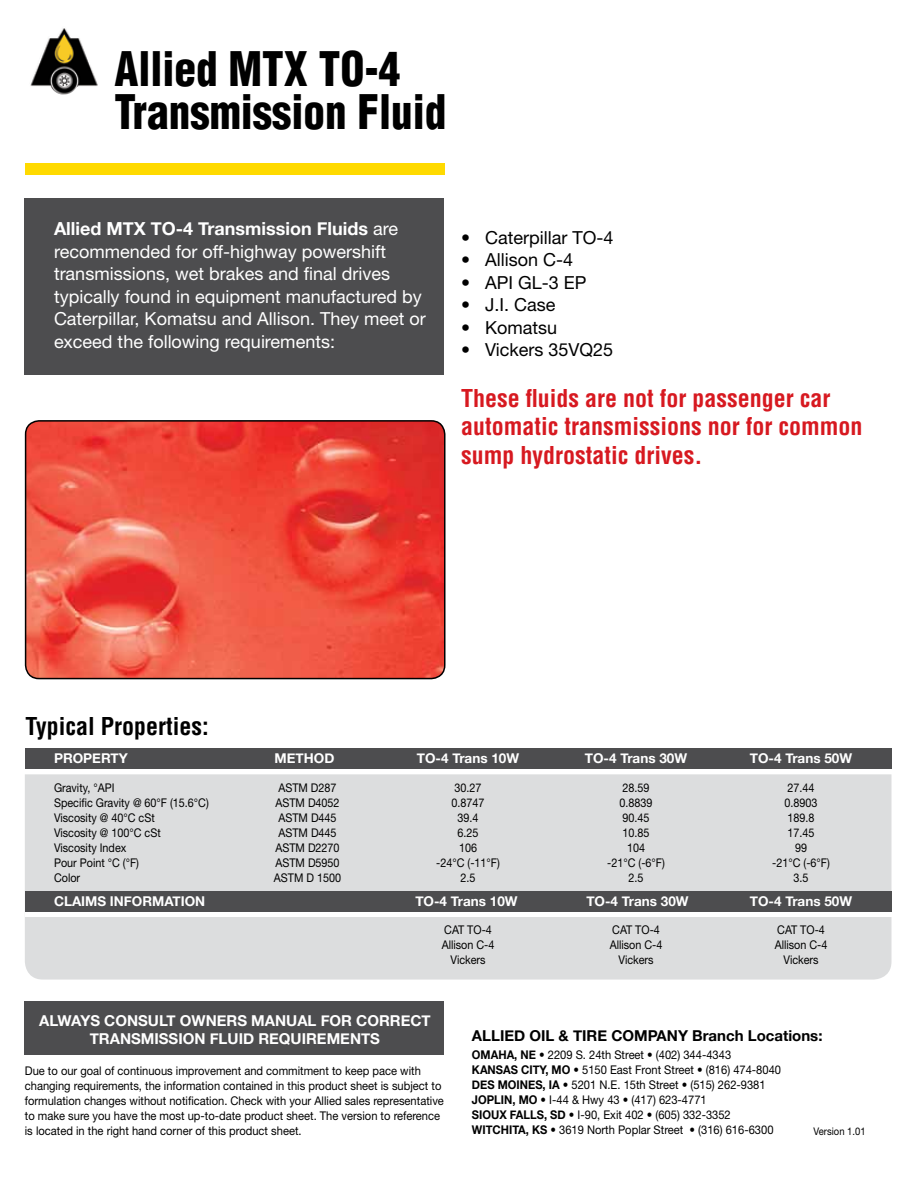
<style>
.page{position:relative;width:918px;height:1188px;background:#fff}
.page>*{position:absolute;margin:0;border:0;box-sizing:border-box;transform-origin:0 0}
.t1{font:900 condensed 46.5px/43.5px "Helvetica";color:#000;scale:.93 1}
.t2{font:700 condensed 24px/28.5px "Helvetica";color:#d71920}
.t3{font:700 condensed 24px "Helvetica";color:#000}
.t4{font:18px/22.5px "Helvetica Neue";color:#fff}
.t5{font:18px "Helvetica Neue";color:#000}
.t6{font:700 15px/18px "Helvetica Neue";color:#fff;text-align:center}
.t7{font:700 15px "Helvetica Neue";color:#000}
.t8{font:700 13.5px "Helvetica Neue";color:#fff}
.t9{font:12px/15px "Helvetica Neue";color:#000;scale:.93 1}
.t10{font:12px "Helvetica Neue";color:#000;scale:.9 1}
.t11{font:10.5px "Helvetica Neue";color:#000;scale:.9 1}
.s1{font-weight:700}
</style>
<div class="page">
<div style="left:25px;top:774px;width:867px;height:206px;background:#dcddde"></div>
<div style="left:25px;top:896px;width:868px;height:21px;background:#fff"></div>
<div style="left:25px;top:748px;width:867px;height:20px;background:#4d4d4f"></div>
<div style="left:25px;top:891px;width:867px;height:21px;background:#4d4d4f"></div>
<img style="left:48px;top:28px;width:15px;height:12px">
<div style="left:25px;top:163px;width:419px;height:11px;background:#ffda00"></div>
<div style="left:25px;top:199px;width:419px;height:176px;background:#4d4d4f"></div>
<div style="left:25px;top:1001px;width:419px;height:54px;background:#4d4d4f"></div>
<img style="left:26px;top:422px;width:418px;height:257px">
<div style="left:25px;top:420px;width:421px;height:259px;border:2px solid #000;border-radius:14px"></div>
<h1 class="t1" style="left:114px;top:47px;width:358px">Allied MTX TO-4<br>Transmission Fluid</h1>
<p class="t4" style="left:54px;top:218px;width:373px"><span class="s1">Allied MTX TO-4 Transmission Fluids</span> are recommended for off-highway powershift transmissions, wet brakes and final drives typically found in equipment manufactured by Caterpillar, Komatsu and Allison. They meet or exceed the following requirements:</p>
<h3 class="t5" style="left:461px;top:227px;width:154px">• Caterpillar TO-4</h3>
<h3 class="t5" style="left:461px;top:249px;width:113px">• Allison C-4</h3>
<h3 class="t5" style="left:461px;top:272px;width:127px">• API GL-3 EP</h3>
<h3 class="t5" style="left:461px;top:294px;width:96px">• J.I. Case</h3>
<h3 class="t5" style="left:461px;top:317px;width:98px">• Komatsu</h3>
<h3 class="t5" style="left:461px;top:339px;width:154px">• Vickers 35VQ25</h3>
<h2 class="t3" style="left:25px;top:711px;width:185px">Typical Properties:</h2>
<h2 class="t2" style="left:461px;top:384px;width:403px">These fluids are not for passenger car automatic transmissions nor for common sump hydrostatic drives.</h2>
<p class="t8" style="left:54px;top:746px;width:75px">PROPERTY</p>
<p class="t8" style="left:275px;top:746px;width:61px">METHOD</p>
<p class="t8" style="left:417px;top:746px;width:104px">TO-4 Trans 10W</p>
<p class="t8" style="left:585px;top:746px;width:104px">TO-4 Trans 30W</p>
<p class="t8" style="left:750px;top:746px;width:104px">TO-4 Trans 50W</p>
<p class="t10" style="left:54px;top:781px;width:69px">Gravity, °API</p>
<p class="t10" style="left:278px;top:781px;width:66px">ASTM D287</p>
<p class="t10" style="left:454px;top:781px;width:32px">30.27</p>
<p class="t10" style="left:623px;top:781px;width:32px">28.59</p>
<p class="t10" style="left:788px;top:781px;width:32px">27.44</p>
<p class="t10" style="left:54px;top:796px;width:174px">Specific Gravity @ 60°F (15.6°C)</p>
<p class="t10" style="left:275px;top:796px;width:73px">ASTM D4052</p>
<p class="t10" style="left:452px;top:796px;width:38px">0.8747</p>
<p class="t10" style="left:620px;top:796px;width:38px">0.8839</p>
<p class="t10" style="left:785px;top:796px;width:38px">0.8903</p>
<p class="t10" style="left:54px;top:811px;width:113px">Viscosity @ 40°C cSt</p>
<p class="t10" style="left:278px;top:811px;width:66px">ASTM D445</p>
<p class="t10" style="left:458px;top:811px;width:25px">39.4</p>
<p class="t10" style="left:623px;top:811px;width:32px">90.45</p>
<p class="t10" style="left:788px;top:811px;width:32px">189.8</p>
<p class="t10" style="left:54px;top:826px;width:120px">Viscosity @ 100°C cSt</p>
<p class="t10" style="left:278px;top:826px;width:66px">ASTM D445</p>
<p class="t10" style="left:458px;top:826px;width:25px">6.25</p>
<p class="t10" style="left:623px;top:826px;width:32px">10.85</p>
<p class="t10" style="left:788px;top:826px;width:32px">17.45</p>
<p class="t10" style="left:54px;top:841px;width:82px">Viscosity Index</p>
<p class="t10" style="left:275px;top:841px;width:73px">ASTM D2270</p>
<p class="t10" style="left:459px;top:841px;width:22px">106</p>
<p class="t10" style="left:627px;top:841px;width:22px">104</p>
<p class="t10" style="left:795px;top:841px;width:15px">99</p>
<p class="t10" style="left:54px;top:856px;width:96px">Pour Point °C (°F)</p>
<p class="t10" style="left:275px;top:856px;width:73px">ASTM D5950</p>
<p class="t10" style="left:436px;top:856px;width:72px">-24°C (-11°F)</p>
<p class="t10" style="left:607px;top:856px;width:66px">-21°C (-6°F)</p>
<p class="t10" style="left:772px;top:856px;width:66px">-21°C (-6°F)</p>
<p class="t10" style="left:54px;top:871px;width:31px">Color</p>
<p class="t10" style="left:274px;top:871px;width:76px">ASTM D 1500</p>
<p class="t10" style="left:461px;top:871px;width:18px">2.5</p>
<p class="t10" style="left:629px;top:871px;width:18px">2.5</p>
<p class="t10" style="left:794px;top:871px;width:18px">3.5</p>
<p class="t8" style="left:54px;top:889px;width:153px">CLAIMS INFORMATION</p>
<p class="t8" style="left:415px;top:889px;width:104px">TO-4 Trans 10W</p>
<p class="t8" style="left:586px;top:889px;width:104px">TO-4 Trans 30W</p>
<p class="t8" style="left:750px;top:889px;width:104px">TO-4 Trans 50W</p>
<p class="t10" style="left:444px;top:923px;width:54px">CAT TO-4</p>
<p class="t10" style="left:612px;top:923px;width:54px">CAT TO-4</p>
<p class="t10" style="left:777px;top:923px;width:54px">CAT TO-4</p>
<p class="t10" style="left:442px;top:938px;width:60px">Allison C-4</p>
<p class="t10" style="left:610px;top:938px;width:60px">Allison C-4</p>
<p class="t10" style="left:775px;top:938px;width:60px">Allison C-4</p>
<p class="t10" style="left:451px;top:953px;width:40px">Vickers</p>
<p class="t10" style="left:619px;top:953px;width:40px">Vickers</p>
<p class="t10" style="left:784px;top:953px;width:40px">Vickers</p>
<p class="t6" style="left:39px;top:1010px;width:393px">ALWAYS CONSULT OWNERS MANUAL FOR CORRECT<br>TRANSMISSION FLUID REQUIREMENTS</p>
<p class="t9" style="left:25px;top:1063px;width:452px">Due to our goal of continuous improvement and commitment to keep pace with changing requirements, the information contained in this product sheet is subject to formulation changes without notification. Check with your Allied sales representative to make sure you have the most up-to-date product sheet. The version to reference is located in the right hand corner of this product sheet.</p>
<p class="t7" style="left:472px;top:1022px;width:352px">ALLIED OIL &amp; TIRE COMPANY Branch Locations:</p>
<p class="t9" style="left:472px;top:1047px;width:334px"><span class="s1">OMAHA, NE</span> • 2209 S. 24th Street • (402) 344-4343<br><span class="s1">KANSAS CITY, MO</span> • 5150 East Front Street • (816) 474-8040<br><span class="s1">DES MOINES, IA</span> • 5201 N.E. 15th Street • (515) 262-9381<br><span class="s1">JOPLIN, MO</span> • I-44 &amp; Hwy 43 • (417) 623-4771<br><span class="s1">SIOUX FALLS, SD</span> • I-90, Exit 402 • (605) 332-3352<br><span class="s1">WITCHITA, KS</span> • 3619 North Poplar Street • (316) 616-6300</p>
<p class="t11" style="left:814px;top:1125px;width:59px">Version 1.01</p>
</div>
